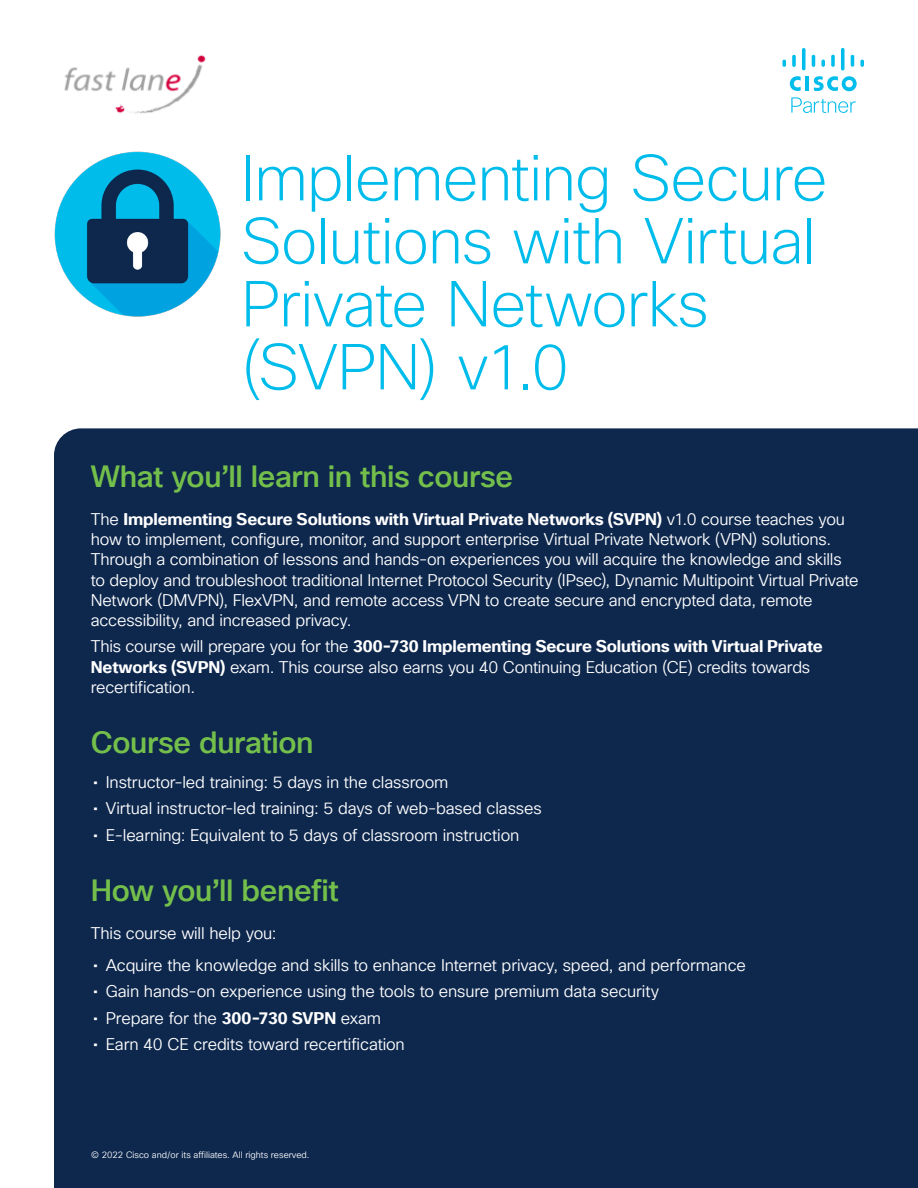
<style>
.page{position:relative;width:918px;height:1188px;background:#fff}
.page>*{position:absolute;margin:0;border:0;box-sizing:border-box;transform-origin:0 0}
.Title_Headline{font:200 63px/63px "Cisco Sans TT";letter-spacing:-.015em;color:#00bceb}
.Intro_Heading-Green{font:500 30px "Cisco Sans TT";letter-spacing:-.015em;color:#74bf4b}
.Body_White{font:16.5px/20.2px "Cisco Sans TT Light";letter-spacing:-.01em;color:#fff}
.Footer_white{font:9px "Cisco Sans TT Light";color:#fff}
.s1{font-family:"Cisco Sans TT";font-weight:700}
.s2{font-family:"Cisco Sans TT"}
</style>
<div class="page">
<svg style="left:790px;top:76px;width:67px;height:37px"></svg>
<svg style="left:782px;top:60px;width:4px;height:7px"></svg>
<svg style="left:792px;top:54px;width:4px;height:13px"></svg>
<svg style="left:802px;top:48px;width:4px;height:22px"></svg>
<svg style="left:812px;top:54px;width:3px;height:13px"></svg>
<svg style="left:821px;top:60px;width:4px;height:7px"></svg>
<svg style="left:831px;top:54px;width:4px;height:13px"></svg>
<svg style="left:841px;top:48px;width:4px;height:22px"></svg>
<svg style="left:851px;top:54px;width:3px;height:13px"></svg>
<svg style="left:860px;top:59px;width:4px;height:8px"></svg>
<div style="left:54px;top:428px;width:864px;height:760px;background:#0d274d"></div>
<img style="left:54px;top:151px;width:167px;height:166px">
<img style="left:64px;top:55px;width:142px;height:59px">
<p class="Title_Headline" style="left:241px;top:149px;width:588px">Implementing Secure<br>Solutions with Virtual<br>Private Networks (SVPN) v1.0</p>
<p class="Intro_Heading-Green" style="left:91px;top:457px;width:424px">What you’ll learn in this course</p>
<p class="Body_White" style="left:91px;top:510px;width:769px">The <span class="s1">Implementing Secure Solutions with Virtual Private Networks (SVPN)</span> v1.0 course teaches you how to implement, configure, monitor, and support enterprise Virtual Private Network (VPN) solutions.<br>Through a combination of lessons and hands-on experiences you will acquire the knowledge and skills to deploy and troubleshoot traditional Internet Protocol Security (IPsec), Dynamic Multipoint Virtual Private Network (DMVPN), FlexVPN, and remote access VPN to create secure and encrypted data, remote accessibility, and increased privacy.</p>
<p class="Body_White" style="left:91px;top:637px;width:733px">This course will prepare you for the <span class="s1">300-730 Implementing Secure Solutions with Virtual Private<br>Networks (SVPN)</span> exam. This course also earns you 40 Continuing Education (CE) credits towards recertification.</p>
<p class="Intro_Heading-Green" style="left:91px;top:723px;width:224px">Course duration</p>
<p class="Body_White" style="left:93px;top:773px;width:357px"><span class="s2">•</span> Instructor-led training: 5 days in the classroom</p>
<p class="Body_White" style="left:93px;top:799px;width:450px"><span class="s2">•</span> Virtual instructor-led training: 5 days of web-based classes</p>
<p class="Body_White" style="left:93px;top:825px;width:428px"><span class="s2">•</span> E-learning: Equivalent to 5 days of classroom instruction</p>
<p class="Intro_Heading-Green" style="left:91px;top:871px;width:249px">How you’ll benefit</p>
<p class="Body_White" style="left:91px;top:924px;width:187px">This course will help you:</p>
<p class="Body_White" style="left:93px;top:956px;width:654px"><span class="s2">•</span> Acquire the knowledge and skills to enhance Internet privacy, speed, and performance</p>
<p class="Body_White" style="left:93px;top:982px;width:567px"><span class="s2">•</span> Gain hands-on experience using the tools to ensure premium data security</p>
<p class="Body_White" style="left:93px;top:1008px;width:290px"><span class="s2">•</span> Prepare for the <span class="s1">300-730 SVPN</span> exam</p>
<p class="Body_White" style="left:93px;top:1035px;width:313px"><span class="s2">•</span> Earn 40 CE credits toward recertification</p>
<p class="Footer_white" style="left:91px;top:1149px;width:220px">© 2022 Cisco and/or its affiliates. All rights reserved.</p>
</div>
